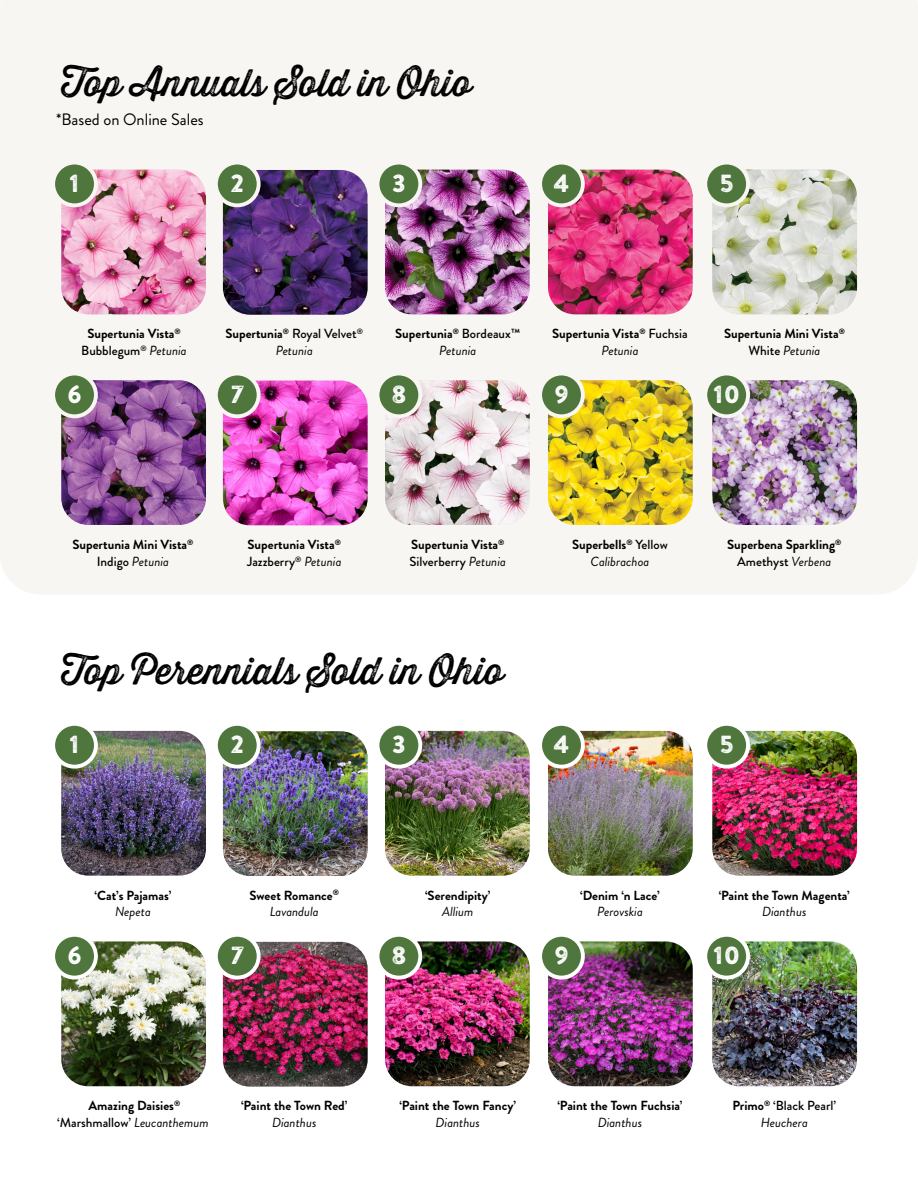
<style>
.page{position:relative;width:918px;height:1188px;background:#fff}
.page>*{position:absolute;margin:0;border:0;box-sizing:border-box;transform-origin:0 0}
.t1{font:37.2px "Thirsty Rough Reg Two";color:#000}
.t2{font:24.75px "Brandon Printed Two";color:#fff}
.t3{font:16.5px "Brandon Grotesque";color:#000}
.t4{font:700 13.2px/16.8px "Brandon Grotesque";color:#000;text-align:center}
.t5{font:italic 13.2px/16.8px "Brandon Grotesque";color:#000;text-align:center}
.t6{font:500 13.2px/16.8px "Brandon Grotesque";color:#000;text-align:center}
.s1{font-weight:500}
.s2{font-weight:400;font-style:italic}
.s3{font-weight:700}
.s4{font-weight:700;font-style:normal}
.s5{font-weight:500;font-style:normal}
</style>
<div class="page">
<div style="left:0;top:0;width:918px;height:594px;background:#f8f6f2"></div>
<img style="left:61px;top:170px;width:145px;height:144px">
<img style="left:61px;top:731px;width:145px;height:145px">
<img style="left:61px;top:380px;width:145px;height:145px">
<img style="left:61px;top:941px;width:145px;height:145px">
<img style="left:223px;top:170px;width:145px;height:145px">
<img style="left:223px;top:731px;width:145px;height:145px">
<img style="left:223px;top:381px;width:145px;height:144px">
<img style="left:223px;top:942px;width:145px;height:145px">
<img style="left:385px;top:170px;width:145px;height:144px">
<img style="left:385px;top:731px;width:145px;height:145px">
<img style="left:385px;top:380px;width:145px;height:145px">
<img style="left:385px;top:941px;width:145px;height:145px">
<img style="left:548px;top:170px;width:145px;height:144px">
<img style="left:548px;top:731px;width:145px;height:145px">
<img style="left:548px;top:380px;width:145px;height:145px">
<img style="left:548px;top:941px;width:145px;height:145px">
<img style="left:712px;top:170px;width:145px;height:144px">
<img style="left:712px;top:731px;width:145px;height:145px">
<img style="left:712px;top:380px;width:145px;height:145px">
<img style="left:712px;top:941px;width:145px;height:145px">
<div style="left:53px;top:163px;width:43px;height:42px;background:#4f763d;border-radius:50%"></div>
<div style="left:51px;top:161px;width:47px;height:46px;border:4px solid #f8f6f2;border-radius:50%"></div>
<div style="left:53px;top:724px;width:43px;height:43px;background:#4f763d;border-radius:50%"></div>
<div style="left:51px;top:722px;width:47px;height:47px;border:4px solid #fff;border-radius:50%"></div>
<div style="left:53px;top:374px;width:43px;height:42px;background:#4f763d;border-radius:50%"></div>
<div style="left:51px;top:372px;width:47px;height:46px;border:4px solid #f8f6f2;border-radius:50%"></div>
<div style="left:53px;top:935px;width:43px;height:43px;background:#4f763d;border-radius:50%"></div>
<div style="left:51px;top:933px;width:47px;height:47px;border:4px solid #fff;border-radius:50%"></div>
<div style="left:216px;top:163px;width:43px;height:42px;background:#4f763d;border-radius:50%"></div>
<div style="left:214px;top:161px;width:47px;height:46px;border:4px solid #f8f6f2;border-radius:50%"></div>
<div style="left:216px;top:724px;width:43px;height:43px;background:#4f763d;border-radius:50%"></div>
<div style="left:214px;top:722px;width:47px;height:47px;border:4px solid #fff;border-radius:50%"></div>
<div style="left:216px;top:374px;width:43px;height:42px;background:#4f763d;border-radius:50%"></div>
<div style="left:214px;top:372px;width:47px;height:46px;border:4px solid #f8f6f2;border-radius:50%"></div>
<div style="left:216px;top:935px;width:43px;height:43px;background:#4f763d;border-radius:50%"></div>
<div style="left:214px;top:933px;width:47px;height:47px;border:4px solid #fff;border-radius:50%"></div>
<div style="left:378px;top:163px;width:42px;height:42px;background:#4f763d;border-radius:50%"></div>
<div style="left:376px;top:161px;width:46px;height:46px;border:4px solid #f8f6f2;border-radius:50%"></div>
<div style="left:378px;top:724px;width:42px;height:43px;background:#4f763d;border-radius:50%"></div>
<div style="left:376px;top:722px;width:46px;height:47px;border:4px solid #fff;border-radius:50%"></div>
<div style="left:378px;top:374px;width:42px;height:42px;background:#4f763d;border-radius:50%"></div>
<div style="left:376px;top:372px;width:46px;height:46px;border:4px solid #f8f6f2;border-radius:50%"></div>
<div style="left:378px;top:935px;width:42px;height:43px;background:#4f763d;border-radius:50%"></div>
<div style="left:376px;top:933px;width:46px;height:47px;border:4px solid #fff;border-radius:50%"></div>
<div style="left:540px;top:163px;width:43px;height:42px;background:#4f763d;border-radius:50%"></div>
<div style="left:538px;top:161px;width:47px;height:46px;border:4px solid #f8f6f2;border-radius:50%"></div>
<div style="left:540px;top:724px;width:43px;height:43px;background:#4f763d;border-radius:50%"></div>
<div style="left:538px;top:722px;width:47px;height:47px;border:4px solid #fff;border-radius:50%"></div>
<div style="left:540px;top:374px;width:43px;height:42px;background:#4f763d;border-radius:50%"></div>
<div style="left:538px;top:372px;width:47px;height:46px;border:4px solid #f8f6f2;border-radius:50%"></div>
<div style="left:540px;top:935px;width:43px;height:43px;background:#4f763d;border-radius:50%"></div>
<div style="left:538px;top:933px;width:47px;height:47px;border:4px solid #fff;border-radius:50%"></div>
<div style="left:705px;top:163px;width:43px;height:42px;background:#4f763d;border-radius:50%"></div>
<div style="left:703px;top:161px;width:47px;height:46px;border:4px solid #f8f6f2;border-radius:50%"></div>
<div style="left:705px;top:724px;width:43px;height:43px;background:#4f763d;border-radius:50%"></div>
<div style="left:703px;top:722px;width:47px;height:47px;border:4px solid #fff;border-radius:50%"></div>
<div style="left:705px;top:374px;width:43px;height:42px;background:#4f763d;border-radius:50%"></div>
<div style="left:703px;top:372px;width:47px;height:46px;border:4px solid #f8f6f2;border-radius:50%"></div>
<div style="left:705px;top:935px;width:43px;height:43px;background:#4f763d;border-radius:50%"></div>
<div style="left:703px;top:933px;width:47px;height:47px;border:4px solid #fff;border-radius:50%"></div>
<h1 class="t1" style="left:61px;top:55px;width:412px">Top Annuals Sold in Ohio</h1>
<p class="t3" style="left:56px;top:108px;width:149px">*Based on Online Sales</p>
<h2 class="t2" style="left:69px;top:168px;width:12px">1</h2>
<h2 class="t2" style="left:230px;top:168px;width:16px">2</h2>
<h2 class="t2" style="left:392px;top:168px;width:16px">3</h2>
<h2 class="t2" style="left:553px;top:168px;width:18px">4</h2>
<h2 class="t2" style="left:719px;top:168px;width:16px">5</h2>
<p class="t4" style="left:81px;top:326px;width:107px">Supertunia Vista<sup>®<br></sup><span class="s1">Bubblegum</span><sup>®</sup> <span class="s2">Petunia</span></p>
<p class="t4" style="left:724px;top:326px;width:122px">Supertunia Mini Vista<sup>®<br></sup><span class="s1">White</span> <span class="s2">Petunia</span></p>
<p class="t6" style="left:225px;top:326px;width:139px"><span class="s3">Supertunia</span><sup>®</sup> Royal Velvet<sup>®<br></sup><span class="s2">Petunia</span></p>
<p class="t4" style="left:395px;top:326px;width:127px">Supertunia<sup>®</sup> <span class="s1">Bordeaux™<br></span><span class="s2">Petunia</span></p>
<p class="t4" style="left:552px;top:326px;width:137px">Supertunia Vista<sup>®</sup> <span class="s1">Fuchsia<br></span><span class="s2">Petunia</span></p>
<h2 class="t2" style="left:67px;top:379px;width:16px">6</h2>
<h2 class="t2" style="left:230px;top:379px;width:15px">7</h2>
<h2 class="t2" style="left:391px;top:379px;width:17px">8</h2>
<h2 class="t2" style="left:554px;top:379px;width:16px">9</h2>
<h2 class="t2" style="left:713px;top:379px;width:29px">10</h2>
<p class="t4" style="left:73px;top:536px;width:122px">Supertunia Mini Vista<sup>®<br></sup><span class="s1">Indigo</span> <span class="s2">Petunia</span></p>
<p class="t4" style="left:247px;top:536px;width:96px;text-align:left">Supertunia Vista<sup>®<br></sup><span class="s1">Jazzberry</span><sup>®</sup> <span class="s2">Petunia</span></p>
<p class="t4" style="left:410px;top:536px;width:98px;text-align:left">Supertunia Vista<sup>®<br></sup><span class="s1">Silverberry</span> <span class="s2">Petunia</span></p>
<p class="t5" style="left:572px;top:536px;width:97px"><span class="s4">Superbells</span><sup>®</sup> <span class="s5">Yellow<br></span>Calibrachoa</p>
<p class="t4" style="left:727px;top:536px;width:116px">Superbena Sparkling<sup>®<br></sup><span class="s1">Amethyst</span> <span class="s2">Verbena</span></p>
<h1 class="t1" style="left:61px;top:643px;width:444px">Top Perennials Sold in Ohio</h1>
<h2 class="t2" style="left:69px;top:729px;width:12px">1</h2>
<h2 class="t2" style="left:230px;top:729px;width:16px">2</h2>
<h2 class="t2" style="left:392px;top:729px;width:16px">3</h2>
<h2 class="t2" style="left:553px;top:729px;width:18px">4</h2>
<h2 class="t2" style="left:719px;top:729px;width:16px">5</h2>
<h2 class="t2" style="left:67px;top:940px;width:16px">6</h2>
<p class="t4" style="left:95px;top:887px;width:78px">‘Cat’s Pajamas’</p>
<p class="t5" style="left:115px;top:904px;width:37px">Nepeta</p>
<p class="t4" style="left:250px;top:887px;width:91px">Sweet Romance<sup>®<br></sup><span class="s2">Lavandula</span></p>
<h2 class="t2" style="left:230px;top:940px;width:15px">7</h2>
<h2 class="t2" style="left:391px;top:940px;width:17px">8</h2>
<p class="t4" style="left:425px;top:887px;width:67px">‘Serendipity’</p>
<p class="t5" style="left:442px;top:904px;width:33px">Allium</p>
<h2 class="t2" style="left:554px;top:940px;width:16px">9</h2>
<p class="t4" style="left:580px;top:887px;width:81px">‘Denim ‘n Lace’</p>
<p class="t5" style="left:597px;top:904px;width:47px">Perovskia</p>
<p class="t4" style="left:719px;top:887px;width:133px">‘Paint the Town Magenta’</p>
<p class="t5" style="left:762px;top:904px;width:46px">Dianthus</p>
<h2 class="t2" style="left:713px;top:940px;width:29px">10</h2>
<p class="t4" style="left:57px;top:1098px;width:153px">Amazing Daisies<sup>® </sup><span class="s1">‘Marshmallow’</span> <span class="s2">Leucanthemum</span></p>
<p class="t4" style="left:241px;top:1098px;width:108px">‘Paint the Town Red’</p>
<p class="t5" style="left:272px;top:1115px;width:46px">Dianthus</p>
<p class="t4" style="left:399px;top:1098px;width:118px">‘Paint the Town Fancy’</p>
<p class="t5" style="left:436px;top:1115px;width:46px">Dianthus</p>
<p class="t4" style="left:557px;top:1098px;width:126px">‘Paint the Town Fuchsia’</p>
<p class="t5" style="left:598px;top:1115px;width:46px">Dianthus</p>
<p class="t6" style="left:732px;top:1098px;width:105px"><span class="s3">Primo</span><sup>®</sup> ‘Black Pearl’<br><span class="s2">Heuchera</span></p>
</div>
